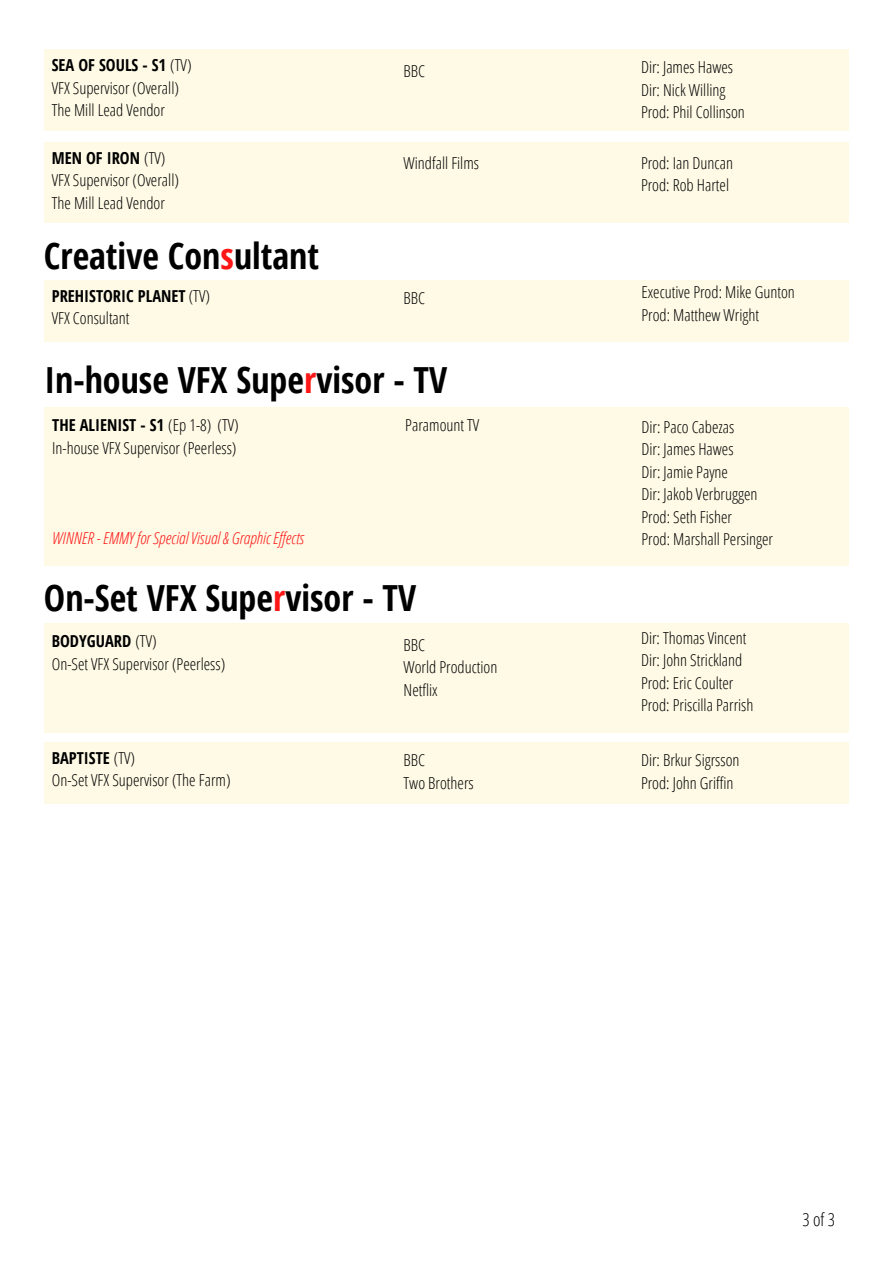
<style>
.page{position:relative;width:893px;height:1264px;background:#fff}
.page>*{position:absolute;margin:0;border:0;box-sizing:border-box;transform-origin:0 0}
.t1{font:700 36px "Open Sans Condensed";color:#000}
.t2{font:300 18px "Open Sans Condensed";color:#000}
.t3{font:300 16.5px/22.5px "Open Sans Condensed";color:#000}
.t4{font:italic 300 16.5px "Open Sans Condensed";color:#ff1616}
.t5{font:700 16.5px/22.5px "Open Sans Condensed";color:#000}
.s1{font-weight:700}
.s2{color:#ff1616}
.s3{font-weight:300}
</style>
<div class="page">
<div style="left:44px;top:623px;width:804px;height:110px;background:#fefae5"></div>
<div style="left:44px;top:742px;width:804px;height:61px;background:#fefae5"></div>
<div style="left:44px;top:407px;width:805px;height:158px;background:#fefae5"></div>
<div style="left:44px;top:280px;width:804px;height:61px;background:#fefae5"></div>
<div style="left:44px;top:142px;width:804px;height:80px;background:#fefae5"></div>
<div style="left:44px;top:49px;width:804px;height:82px;background:#fefae5"></div>
<p class="t3" style="left:52px;top:53px;width:141px"><span class="s1">SEA OF SOULS - S1</span> (TV)<br>VFX Supervisor (Overall)<br>The Mill Lead Vendor</p>
<p class="t3" style="left:403px;top:59px;width:23px">BBC</p>
<p class="t3" style="left:641px;top:56px;width:105px">Dir: James Hawes<br>Dir: Nick Willing<br>Prod: Phil Collinson</p>
<p class="t3" style="left:52px;top:146px;width:129px"><span class="s1">MEN OF IRON</span> (TV)<br>VFX Supervisor (Overall)<br>The Mill Lead Vendor</p>
<p class="t3" style="left:403px;top:151px;width:77px">Windfall Films</p>
<p class="t3" style="left:641px;top:151px;width:93px">Prod: Ian Duncan<br>Prod: Rob Hartel</p>
<h1 class="t1" style="left:44px;top:230px;width:277px">Creative Con<span class="s2">s</span>ultant</h1>
<p class="t5" style="left:52px;top:284px;width:160px">PREHISTORIC PLANET <span class="s3">(TV)<br>VFX Consultant</span></p>
<p class="t3" style="left:403px;top:286px;width:23px">BBC</p>
<p class="t3" style="left:641px;top:281px;width:155px">Executive Prod: Mike Gunton<br>Prod: Matthew Wright</p>
<h1 class="t1" style="left:44px;top:354px;width:404px">In-house VFX Supe<span class="s2">r</span>visor - TV</h1>
<p class="t3" style="left:52px;top:413px;width:188px"><span class="s1">THE ALIENIST - S1</span> (Ep 1-8) (TV)<br>In-house VFX Supervisor (Peerless)</p>
<p class="t3" style="left:641px;top:415px;width:133px">Dir: Paco Cabezas<br>Dir: James Hawes<br>Dir: Jamie Payne<br>Dir: Jakob Verbruggen<br>Prod: Seth Fisher<br>Prod: Marshall Persinger</p>
<p class="t3" style="left:405px;top:413px;width:76px">Paramount TV</p>
<p class="t4" style="left:52px;top:526px;width:253px">WINNER - EMMY for Special Visual &amp; Graphic Ef ects</p>
<h1 class="t1" style="left:44px;top:572px;width:374px">On-Set VFX Supe<span class="s2">r</span>visor - TV</h1>
<p class="t3" style="left:52px;top:629px;width:175px"><span class="s1">BODYGUARD</span> (TV)<br>On-Set VFX Supervisor (Peerless)</p>
<p class="t3" style="left:403px;top:633px;width:95px">BBC<br>World Production<br>Netflix</p>
<p class="t3" style="left:641px;top:626px;width:114px">Dir: Thomas Vincent<br>Dir: John Strickland<br>Prod: Eric Coulter<br>Prod: Priscilla Parrish</p>
<p class="t3" style="left:52px;top:746px;width:180px"><span class="s1">BAPTISTE</span> (TV)<br>On-Set VFX Supervisor (The Farm)</p>
<p class="t3" style="left:403px;top:748px;width:72px">BBC<br>Two Brothers</p>
<p class="t3" style="left:641px;top:748px;width:100px">Dir: Brkur Sigrsson<br>Prod: John Griffin</p>
<p class="t2" style="left:802px;top:1206px;width:34px">3 of 3</p>
</div>
